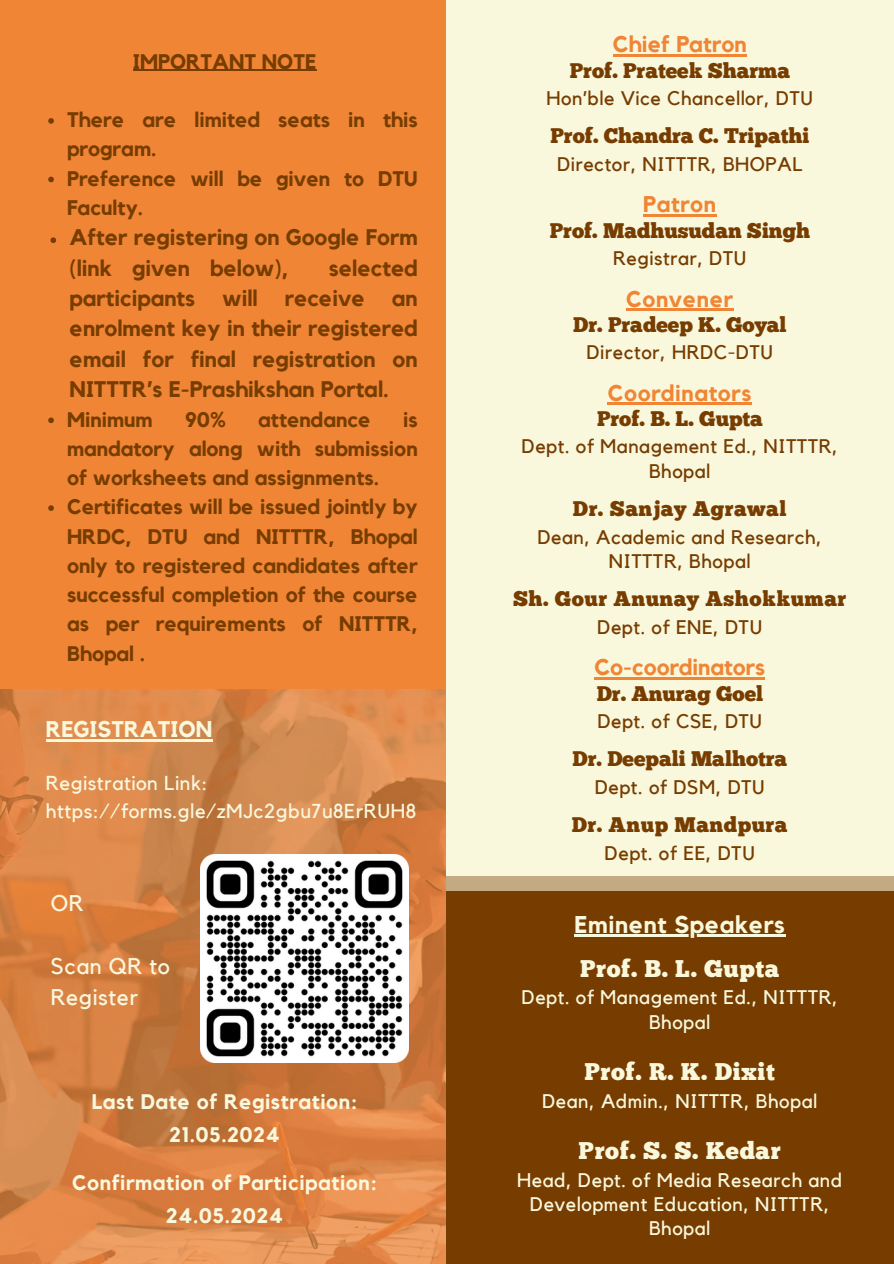
<style>
.page{position:relative;width:894px;height:1264px;background:#fff}
.page>*{position:absolute;margin:0;border:0;box-sizing:border-box;transform-origin:0 0}
.t1{font:24.15px "Chunk Five";letter-spacing:.025em;color:#f9f7dc}
.t2{font:700 24.15px "Kollektif";letter-spacing:.025em;color:#f9f7dc}
.t3{font:700 22.65px "Kollektif";letter-spacing:.025em;color:#ef8535}
.t4{font:22.65px/31.5px "Kollektif";letter-spacing:.025em;color:#f9f7dc}
.t5{font:700 22.65px "Kollektif";color:#ef8535}
.t6{font:700 22.65px "Kollektif";color:#f9f7dc}
.t7{font:700 22.65px "Kollektif";letter-spacing:.005em;color:#ef8535}
.t8{font:700 22.5px/30.3px "Kollektif";color:#763c00}
.t9{font:21.15px "Chunk Five";color:#763c00}
.t10{font:21.15px "Chunk Five";letter-spacing:.025em;color:#763c00}
.t11{font:700 21px/29.2px "Kollektif";color:#763c00}
.t12{font:700 21px/33px "Kollektif";letter-spacing:.025em;color:#f9f7dc;text-align:center}
.t13{font:20.1px/28.2px "Kollektif";letter-spacing:.025em;color:#f9f7dc}
.t14{font:19.65px/24.3px "Kollektif";letter-spacing:.025em;color:#763c00;text-align:center}
.t15{font:19.65px/24.3px "Kollektif";letter-spacing:.025em;color:#f9f7dc;text-align:center}
</style>
<div class="page">
<div style="left:0;top:0;width:893px;height:1263px;background:#ef8535"></div>
<div style="left:446px;top:0;width:447px;height:890px;background:#f9f7dc"></div>
<div style="left:446px;top:876px;width:447px;height:387px;background:#763c00"></div>
<img style="left:0;top:689px;width:445px;height:574px">
<img style="left:200px;top:854px;width:208px;height:208px">
<hr style="left:133px;top:70px;width:183px;height:1px;background:#763c00">
<svg style="left:48px;top:118px;width:6px;height:6px"></svg>
<svg style="left:48px;top:177px;width:6px;height:5px"></svg>
<svg style="left:50px;top:237px;width:6px;height:6px"></svg>
<svg style="left:48px;top:417px;width:6px;height:6px"></svg>
<svg style="left:48px;top:505px;width:6px;height:6px"></svg>
<hr style="left:46px;top:739px;width:166px;height:2px;background:#f9f7dc">
<hr style="left:612px;top:54px;width:134px;height:2px;background:#ef8535">
<hr style="left:643px;top:214px;width:73px;height:2px;background:#ef8535">
<hr style="left:626px;top:308px;width:107px;height:2px;background:#ef8535">
<hr style="left:607px;top:403px;width:144px;height:2px;background:#ef8535">
<hr style="left:594px;top:677px;width:171px;height:2px;background:#ef8535">
<hr style="left:574px;top:934px;width:211px;height:2px;background:#f9f7dc">
<p class="t11" style="left:133px;top:47px;width:185px">IMPORTANT NOTE</p>
<p class="t11" style="left:67px;top:106px;width:352px">There are limited seats in this program.</p>
<p class="t11" style="left:67px;top:164px;width:352px">Preference will be given to DTU<br>Faculty.</p>
<p class="t8" style="left:70px;top:223px;width:349px">After registering on Google Form (link given below),</p>
<p class="t8" style="left:70px;top:253px;width:349px;text-align:justify;text-indent:259px">selected participants will receive an enrolment key in their registered email for final registration on NITTTR’s E-Prashikshan Portal.</p>
<p class="t11" style="left:67px;top:405px;width:87px">Minimum</p>
<p class="t11" style="left:185px;top:405px;width:42px">90%</p>
<p class="t11" style="left:258px;top:405px;width:114px">attendance</p>
<p class="t11" style="left:67px;top:405px;width:352px;text-align:justify;text-indent:336px">is mandatory along with submission of worksheets and assignments.</p>
<p class="t11" style="left:67px;top:493px;width:352px;text-align:justify">Certificates will be issued jointly by HRDC, DTU and NITTTR, Bhopal only to registered candidates after successful completion of the course as per requirements of NITTTR, Bhopal .</p>
<p class="t6" style="left:46px;top:718px;width:168px">REGISTRATION</p>
<h1 class="t13" style="left:46px;top:769px;width:371px">Registration Link: https://forms.gle/zMJc2gbu7u8ErRUH8</h1>
<p class="t4" style="left:51px;top:888px;width:34px">OR</p>
<p class="t4" style="left:51px;top:951px;width:120px">Scan QR to<br>Register</p>
<p class="t12" style="left:92px;top:1086px;width:267px">Last Date of Registration:<br>21.05.2024</p>
<p class="t12" style="left:72px;top:1166px;width:306px">Confirmation of Participation:<br>24.05.2024</p>
<h2 class="t7" style="left:612px;top:34px;width:135px">Chief Patron</h2>
<h4 class="t9" style="left:569px;top:62px;width:222px">Prof. Prateek Sharma</h4>
<p class="t14" style="left:546px;top:87px;width:268px">Hon’ble Vice Chancellor, DTU</p>
<h6 class="t9" style="left:550px;top:127px;width:260px">Prof. Chandra C. Tripathi</h6>
<h6 class="t14" style="left:557px;top:152px;width:247px">Director, NITTTR, BHOPAL</h6>
<p class="t3" style="left:643px;top:194px;width:74px">Patron</p>
<p class="t9" style="left:549px;top:222px;width:262px">Prof. Madhusudan Singh</p>
<p class="t14" style="left:613px;top:247px;width:135px">Registrar, DTU</p>
<p class="t3" style="left:626px;top:288px;width:108px">Convener</p>
<p class="t9" style="left:573px;top:316px;width:215px">Dr. Pradeep K. Goyal</p>
<p class="t14" style="left:586px;top:341px;width:188px">Director, HRDC-DTU</p>
<p class="t3" style="left:607px;top:382px;width:145px">Coordinators</p>
<p class="t9" style="left:597px;top:410px;width:167px">Prof. B. L. Gupta</p>
<p class="t14" style="left:521px;top:435px;width:318px">Dept. of Management Ed., NITTTR,<br>Bhopal</p>
<p class="t10" style="left:572px;top:500px;width:215px">Dr. Sanjay Agrawal</p>
<p class="t14" style="left:537px;top:525px;width:286px">Dean, Academic and Research,<br>NITTTR, Bhopal</p>
<p class="t10" style="left:513px;top:590px;width:334px">Sh. Gour Anunay Ashokkumar</p>
<p class="t14" style="left:597px;top:615px;width:166px">Dept. of ENE, DTU</p>
<p class="t5" style="left:594px;top:657px;width:172px">Co-coordinators</p>
<p class="t9" style="left:596px;top:684px;width:168px">Dr. Anurag Goel</p>
<p class="t14" style="left:597px;top:709px;width:166px">Dept. of CSE, DTU</p>
<p class="t9" style="left:572px;top:750px;width:216px">Dr. Deepali Malhotra</p>
<p class="t14" style="left:594px;top:775px;width:171px">Dept. of DSM, DTU</p>
<p class="t10" style="left:571px;top:816px;width:217px">Dr. Anup Mandpura</p>
<p class="t14" style="left:604px;top:841px;width:152px">Dept. of EE, DTU</p>
<h4 class="t2" style="left:574px;top:913px;width:212px">Eminent Speakers</h4>
<p class="t1" style="left:580px;top:959px;width:201px">Prof. B. L. Gupta</p>
<p class="t15" style="left:521px;top:986px;width:318px">Dept. of Management Ed., NITTTR,<br>Bhopal</p>
<p class="t1" style="left:584px;top:1062px;width:192px">Prof. R. K. Dixit</p>
<p class="t15" style="left:542px;top:1089px;width:276px">Dean, Admin., NITTTR, Bhopal</p>
<h3 class="t1" style="left:578px;top:1141px;width:203px">Prof. S. S. Kedar</h3>
<p class="t15" style="left:517px;top:1168px;width:326px">Head, Dept. of Media Research and<br>Development Education, NITTTR,<br>Bhopal</p>
</div>
